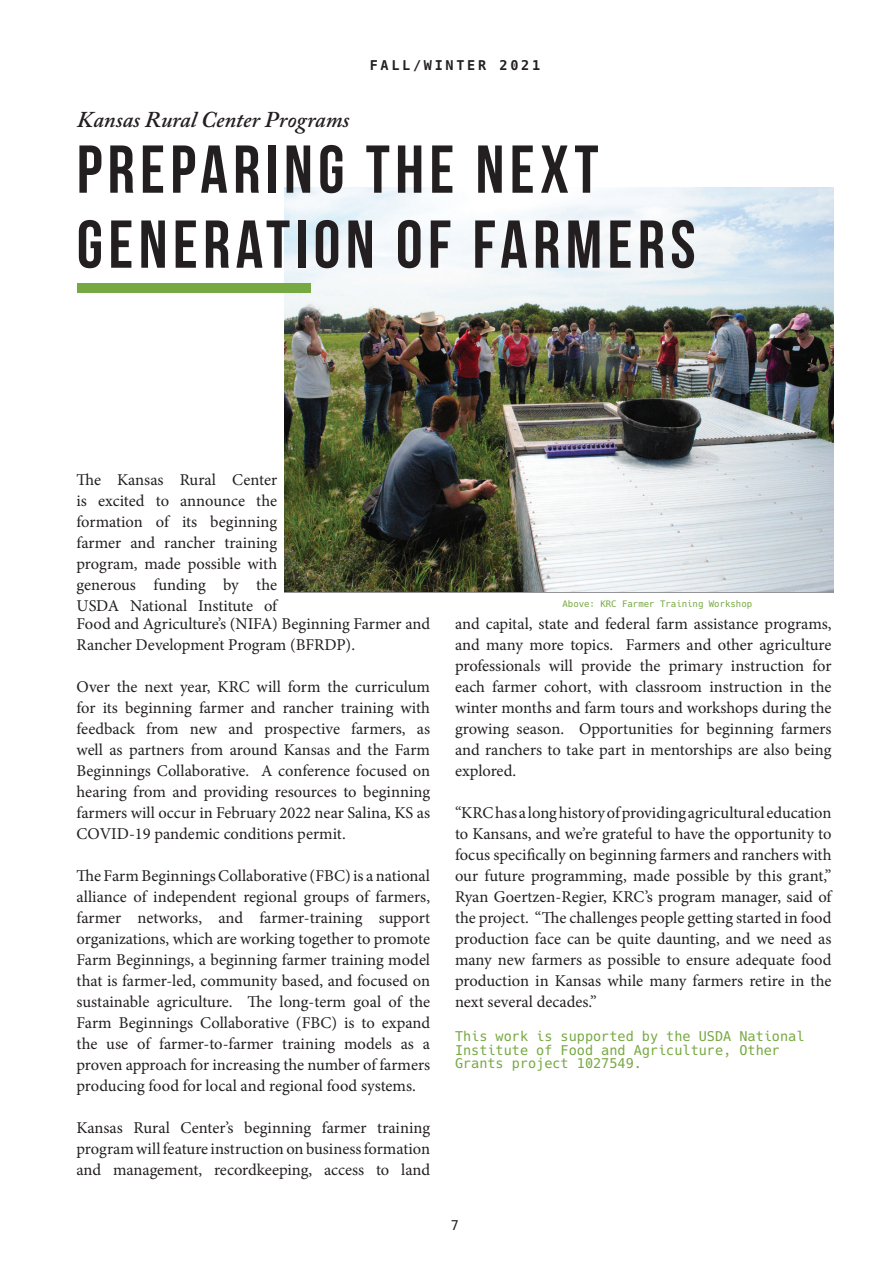
<style>
.page{position:relative;width:893px;height:1263px;background:#fff}
.page>*{position:absolute;margin:0;border:0;box-sizing:border-box;transform-origin:0 0}
.t1{font:67.5px/75px "Bebas Neue";letter-spacing:.08em;color:#231f20}
.t2{font:italic 600 22.5px "Adobe Caslon Pro";color:#231f20}
.t3{font:16.5px/21px "Minion Pro";color:#231f20;text-align:justify}
.t4{font:13.5px/13.5px "Hack";color:#77a942}
.t5{font:700 13.5px "Hack";letter-spacing:.2em;color:#231f20}
.t6{font:13.5px "Hack";color:#231f20}
.t7{font:9px "Hack";color:#77a942}
</style>
<div class="page">
<img style="left:285px;top:188px;width:549px;height:404px">
<div style="left:77px;top:283px;width:234px;height:9px;background:#77a942"></div>
<h2 class="t2" style="left:77px;top:106px;width:274px">Kansas Rural Center Programs</h2>
<p class="t5" style="left:370px;top:57px;width:172px">FALL/WINTER 2021</p>
<h1 class="t1" style="left:77px;top:131px;width:620px">PREPARING THE NEXT<br>GENERATION OF FARMERS</h1>
<p class="t3" style="left:77px;top:469px;width:202px">The Kansas Rural Center is excited to announce the formation of its beginning farmer and rancher training program, made possible with generous funding by the USDA National Institute of</p>
<p class="t3" style="left:77px;top:613px;width:355px">Food and Agriculture’s (NIFA) Beginning Farmer and<br>Rancher Development Program (BFRDP).</p>
<p class="t3" style="left:77px;top:676px;width:355px">Over the next year, KRC will form the curriculum for its beginning farmer and rancher training with feedback from new and prospective farmers, as well as partners from around Kansas and the Farm Beginnings Collaborative. A conference focused on hearing from and providing resources to beginning farmers will occur in February 2022 near Salina, KS as COVID-19 pandemic conditions permit.</p>
<p class="t3" style="left:77px;top:865px;width:355px">The Farm Beginnings Collaborative (FBC) is a national alliance of independent regional groups of farmers, farmer networks, and farmer-training support organizations, which are working together to promote Farm Beginnings, a beginning farmer training model that is farmer-led, community based, and focused on sustainable agriculture. The long-term goal of the Farm Beginnings Collaborative (FBC) is to expand the use of farmer-to-farmer training models as a proven approach for increasing the number of farmers producing food for local and regional food systems.</p>
<p class="t3" style="left:77px;top:1117px;width:355px">Kansas Rural Center’s beginning farmer training program will feature instruction on business formation and management, recordkeeping, access to land</p>
<p class="t7" style="left:562px;top:598px;width:191px">Above: KRC Farmer Training Workshop</p>
<p class="t3" style="left:455px;top:613px;width:378px">and capital, state and federal farm assistance programs, and many more topics. Farmers and other agriculture professionals will provide the primary instruction for each farmer cohort, with classroom instruction in the winter months and farm tours and workshops during the growing season. Opportunities for beginning farmers and ranchers to take part in mentorships are also being explored.</p>
<p class="t3" style="left:455px;top:802px;width:378px">“KRC has a long history of providing agricultural education to Kansans, and we’re grateful to have the opportunity to focus specifically on beginning farmers and ranchers with our future programming, made possible by this grant,” Ryan Goertzen-Regier, KRC’s program manager, said of the project. “The challenges people getting started in food production face can be quite daunting, and we need as many new farmers as possible to ensure adequate food production in Kansas while many farmers retire in the next several decades.”</p>
<p class="t4" style="left:455px;top:1030px;width:351px">This work is supported by the USDA National<br>Institute of Food and Agriculture, Other<br>Grants project 1027549.</p>
<p class="t6" style="left:451px;top:1216px;width:10px">7</p>
</div>
